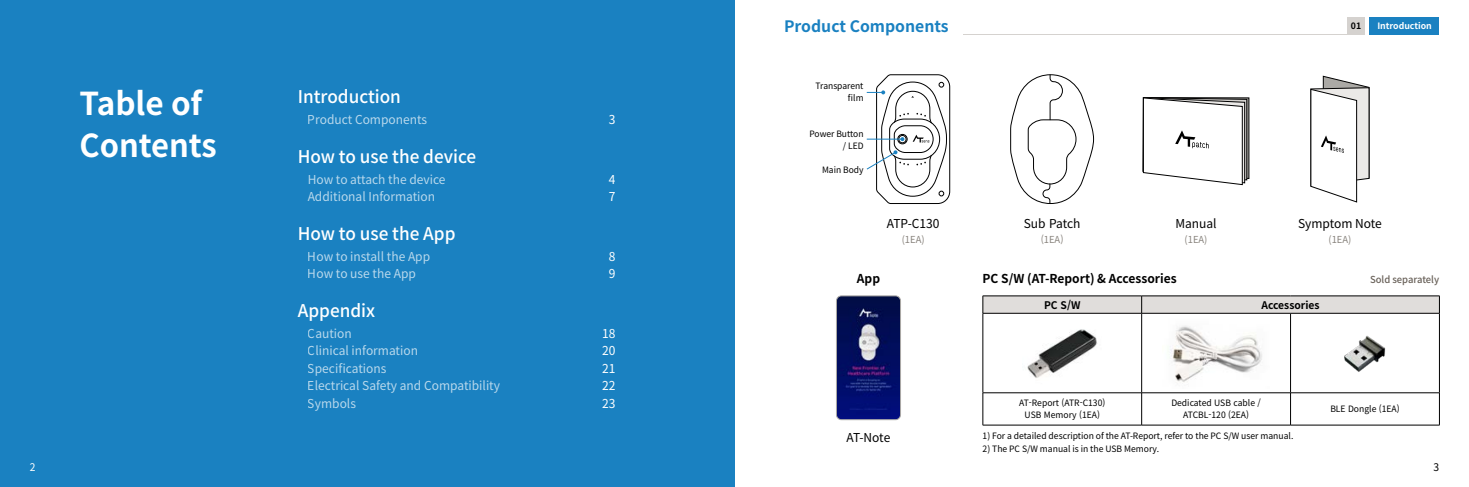
<style>
.page{position:relative;width:1469px;height:487px;background:#fff}
.page>*{position:absolute;margin:0;border:0;box-sizing:border-box;transform-origin:0 0}
.t1{font:700 31.5px/42px "Noto Sans CJ Kkr";color:#fff}
.t2{font:500 17.5px "Noto Sans CJ Kkr";color:#fff}
.t3{font:700 15.75px "Noto Sans CJ Kkr";color:#1a81c1}
.t4{font:12.25px/17.5px "Noto Sans CJ Kkr";color:#fff}
.t5{font:12.25px "Noto Sans CJ Kkr";color:#000}
.t6{font:700 12.25px "Noto Sans CJ Kkr";color:#000}
.t7{font:700 10.5px "Noto Sans CJ Kkr";color:#000}
.t8{font:10.5px "Noto Sans CJ Kkr";color:#fff}
.t9{font:10.5px "Noto Sans CJ Kkr";color:#000}
.t10{font:9.62px "Noto Sans CJ Kkr";color:#89847e}
.t11{font:500 9.62px "Noto Sans CJ Kkr";color:#686058}
.t12{font:8.75px/12.2px "Noto Sans CJ Kkr";color:#000;text-align:center}
.t13{font:700 8.75px "Noto Sans CJ Kkr";color:#fff}
.t14{font:700 8.75px "Noto Sans CJ Kkr";color:#000}
</style>
<div class="page">
<svg style="left:982px;top:295px;width:458px;height:18px;background:#d2cfcd"></svg>
<hr style="left:982px;top:312px;width:159px;height:1px;background:#000">
<hr style="left:982px;top:313px;width:1px;height:79px;background:#000">
<hr style="left:1141px;top:312px;width:149px;height:1px;background:#000">
<hr style="left:1141px;top:313px;width:1px;height:79px;background:#000">
<hr style="left:1290px;top:312px;width:149px;height:1px;background:#000">
<hr style="left:1290px;top:313px;width:1px;height:79px;background:#000">
<hr style="left:1439px;top:313px;width:1px;height:79px;background:#000">
<hr style="left:982px;top:392px;width:159px;height:1px;background:#000">
<hr style="left:982px;top:392px;width:1px;height:32px;background:#000">
<hr style="left:1141px;top:392px;width:149px;height:1px;background:#000">
<hr style="left:1141px;top:392px;width:1px;height:32px;background:#000">
<hr style="left:1290px;top:392px;width:149px;height:1px;background:#000">
<hr style="left:1290px;top:392px;width:1px;height:32px;background:#000">
<hr style="left:1439px;top:392px;width:1px;height:32px;background:#000">
<hr style="left:982px;top:424px;width:159px;height:1px;background:#000">
<hr style="left:1141px;top:424px;width:149px;height:1px;background:#000">
<hr style="left:1290px;top:424px;width:149px;height:1px;background:#000">
<div style="left:0;top:0;width:734px;height:486px;background:#1a81c1"></div>
<div style="left:1369px;top:17px;width:70px;height:18px;background:#1a81c1"></div>
<div style="left:1347px;top:17px;width:17px;height:18px;background:#d5d2cf"></div>
<hr style="left:962px;top:34px;width:402px;height:1px;background:#d5d2cf">
<svg style="left:1010px;top:74px;width:84px;height:130px"></svg>
<svg style="left:1142px;top:97px;width:107px;height:88px"></svg>
<svg style="left:1310px;top:76px;width:59px;height:126px"></svg>
<svg style="left:866px;top:74px;width:84px;height:130px"></svg>
<img style="left:1344px;top:335px;width:42px;height:37px">
<img style="left:1170px;top:325px;width:92px;height:57px">
<img style="left:1027px;top:329px;width:71px;height:49px">
<img style="left:836px;top:295px;width:64px;height:124px">
<div style="left:836px;top:295px;width:64px;height:124px;border:1px solid #aba9a5;border-radius:5px"></div>
<h1 class="t1" style="left:79px;top:83px;width:139px">Table of<br>Contents</h1>
<p class="t8" style="left:30px;top:461px;width:7px">2</p>
<h2 class="t2" style="left:298px;top:87px;width:105px">Introduction</h2>
<h3 class="t4" style="left:308px;top:111px;width:121px">Product Components</h3>
<h2 class="t2" style="left:298px;top:146px;width:180px">How to use the device</h2>
<h3 class="t4" style="left:608px;top:111px;width:8px">3</h3>
<h3 class="t4" style="left:308px;top:170px;width:139px">How to attach the device<br>Additional Information</h3>
<h3 class="t4" style="left:608px;top:170px;width:8px">4<br>7</h3>
<h2 class="t2" style="left:298px;top:223px;width:159px">How to use the App</h2>
<h3 class="t4" style="left:308px;top:247px;width:124px">How to install the App<br>How to use the App</h3>
<h2 class="t2" style="left:298px;top:300px;width:79px">Appendix</h2>
<h3 class="t4" style="left:608px;top:247px;width:8px">8<br>9</h3>
<h3 class="t4" style="left:308px;top:324px;width:194px">Caution<br>Clinical information<br>Specifications<br>Electrical Safety and Compatibility<br>Symbols</h3>
<h3 class="t4" style="left:602px;top:324px;width:15px;text-align:justify">18<br>20<br>21<br>22<br>23</h3>
<h3 class="t3" style="left:784px;top:18px;width:166px">Product Components</h3>
<p class="t14" style="left:1350px;top:21px;width:12px">01</p>
<p class="t13" style="left:1377px;top:21px;width:56px">Introduction</p>
<p class="t12" style="left:815px;top:79px;width:49px;text-align:right">Transparent film</p>
<p class="t12" style="left:809px;top:127px;width:56px;text-align:right">Power Button / LED</p>
<p class="t12" style="left:822px;top:164px;width:43px">Main Body</p>
<h3 class="t5" style="left:886px;top:217px;width:54px">ATP-C130</h3>
<p class="t10" style="left:901px;top:234px;width:24px">(1EA)</p>
<h3 class="t5" style="left:1023px;top:217px;width:58px">Sub Patch</h3>
<p class="t10" style="left:1040px;top:234px;width:24px">(1EA)</p>
<h3 class="t5" style="left:1175px;top:217px;width:43px">Manual</h3>
<p class="t10" style="left:1184px;top:234px;width:24px">(1EA)</p>
<h3 class="t5" style="left:1297px;top:217px;width:85px">Symptom Note</h3>
<p class="t10" style="left:1328px;top:234px;width:24px">(1EA)</p>
<h3 class="t6" style="left:982px;top:271px;width:196px">PC S/W (AT-Report) &amp; Accessories</h3>
<h3 class="t6" style="left:857px;top:271px;width:25px">App</h3>
<p class="t11" style="left:1369px;top:274px;width:71px">Sold separately</p>
<p class="t7" style="left:1044px;top:298px;width:38px">PC S/W</p>
<p class="t7" style="left:1261px;top:298px;width:60px">Accessories</p>
<h3 class="t5" style="left:846px;top:430px;width:45px">AT-Note</h3>
<p class="t12" style="left:1019px;top:396px;width:88px">AT-Report (ATR-C130)<br>USB Memory (1EA)</p>
<p class="t12" style="left:1171px;top:396px;width:91px">Dedicated USB cable /<br>ATCBL-120 (2EA)</p>
<p class="t12" style="left:1330px;top:402px;width:71px">BLE Dongle (1EA)</p>
<p class="t12" style="left:982px;top:429px;width:312px">1) For a detailed description of the AT-Report, refer to the PC S/W user manual.</p>
<p class="t12" style="left:982px;top:442px;width:178px">2) The PC S/W manual is in the USB Memory.</p>
<p class="t9" style="left:1433px;top:461px;width:7px">3</p>
</div>
